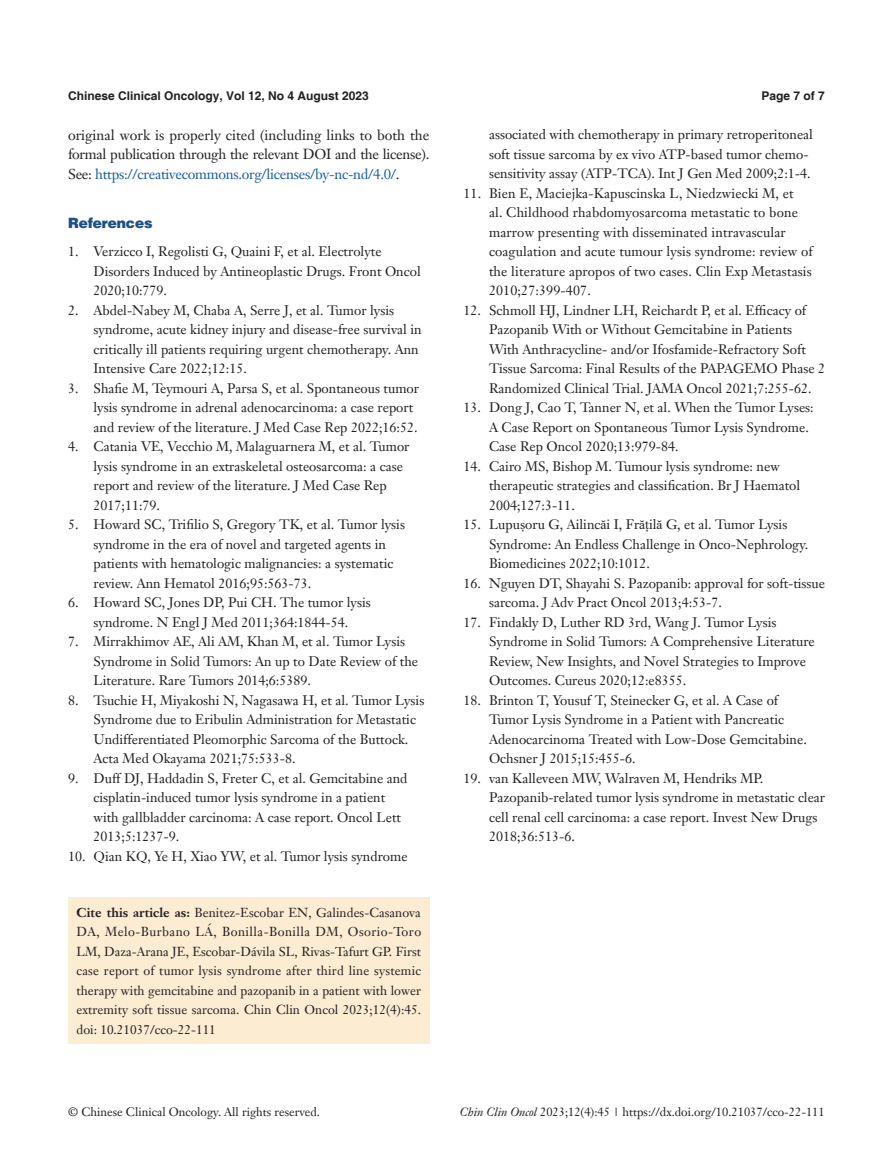
<style>
.page{position:relative;width:893px;height:1170px;background:#fff}
.page>*{position:absolute;margin:0;border:0;box-sizing:border-box;transform-origin:0 0}
.t1{font:14.25px/19.5px "Janson Text LT";letter-spacing:-.02em;color:#231f20;text-align:justify}
.t2{font:900 14.25px "Helvetica";color:#1c5085}
.t3{font:13.5px/19.5px "Janson Text LT";color:#231f20}
.t4{font:12.75px/19.5px "Janson Text LT";letter-spacing:.005em;color:#231f20;text-align:justify}
.t5{font:12px "Janson Text LT";color:#231f20}
.t6{font:700 12px "Helvetica";color:#231f20}
.s1{color:#175d9e}
.s2{font-weight:700}
.s3{font-family:"Times New Roman"}
.s4{font-style:italic}
</style>
<div class="page">
<div style="left:68px;top:897px;width:361px;height:147px;background:#fcedd2"></div>
<p class="t6" style="left:68px;top:88px;width:302px">Chinese Clinical Oncology, Vol 12, No 4 August 2023</p>
<p class="t6" style="left:762px;top:88px;width:65px">Page 7 of 7</p>
<p class="t1" style="left:68px;top:125px;width:363px">original work is properly cited (including links to both the formal publication through the relevant DOI and the license).<br>See: <span class="s1">https://creativecommons.org/licenses/by-nc-nd/4.0/</span>.</p>
<p class="t2" style="left:68px;top:213px;width:86px">References</p>
<p class="t3" style="left:94px;top:242px;width:329px;text-indent:-26px">1. Verzicco I, Regolisti G, Quaini F, et al. Electrolyte<br>Disorders Induced by Antineoplastic Drugs. Front Oncol<br>2020;10:779.</p>
<p class="t3" style="left:94px;top:300px;width:330px;text-indent:-26px">2. Abdel-Nabey M, Chaba A, Serre J, et al. Tumor lysis syndrome, acute kidney injury and disease-free survival in critically ill patients requiring urgent chemotherapy. Ann Intensive Care 2022;12:15.</p>
<p class="t3" style="left:94px;top:378px;width:327px;text-indent:-26px">3. Shafie M, Teymouri A, Parsa S, et al. Spontaneous tumor lysis syndrome in adrenal adenocarcinoma: a case report and review of the literature. J Med Case Rep 2022;16:52.</p>
<p class="t3" style="left:94px;top:437px;width:317px;text-indent:-26px">4. Catania VE, Vecchio M, Malaguarnera M, et al. Tumor lysis syndrome in an extraskeletal osteosarcoma: a case report and review of the literature. J Med Case Rep 2017;11:79.</p>
<p class="t3" style="left:94px;top:515px;width:313px;text-indent:-26px">5. Howard SC, Trifilio S, Gregory TK, et al. Tumor lysis syndrome in the era of novel and targeted agents in patients with hematologic malignancies: a systematic review. Ann Hematol 2016;95:563-73.</p>
<p class="t3" style="left:68px;top:592px;width:304px;text-align:center">6. Howard SC, Jones DP, Pui CH. The tumor lysis syndrome. N Engl J Med 2011;364:1844-54.</p>
<p class="t3" style="left:94px;top:631px;width:326px;text-indent:-26px">7. Mirrakhimov AE, Ali AM, Khan M, et al. Tumor Lysis<br>Syndrome in Solid Tumors: An up to Date Review of the<br>Literature. Rare Tumors 2014;6:5389.</p>
<p class="t3" style="left:94px;top:690px;width:332px;text-indent:-26px">8. Tsuchie H, Miyakoshi N, Nagasawa H, et al. Tumor Lysis Syndrome due to Eribulin Administration for Metastatic Undifferentiated Pleomorphic Sarcoma of the Buttock.<br>Acta Med Okayama 2021;75:533-8.</p>
<p class="t3" style="left:94px;top:768px;width:315px;text-indent:-26px">9. Duff DJ, Haddadin S, Freter C, et al. Gemcitabine and cisplatin-induced tumor lysis syndrome in a patient with gallbladder carcinoma: A case report. Oncol Lett 2013;5:1237-9.</p>
<p class="t3" style="left:68px;top:846px;width:341px">10. Qian KQ, Ye H, Xiao YW, et al. Tumor lysis syndrome</p>
<p class="t4" style="left:77px;top:902px;width:346px"><span class="s2">Cite this article as:</span> Benitez-Escobar EN, Galindes-Casanova DA, Melo-Burbano LÁ, Bonilla-Bonilla DM, Osorio-Toro LM, Daza-Arana JE, Escobar-Dávila SL, Rivas-Tafurt GP. First case report of tumor lysis syndrome after third line systemic therapy with gemcitabine and pazopanib in a patient with lower extremity soft tissue sarcoma. Chin Clin Oncol 2023;12(4):45. doi: 10.21037/cco-22-111</p>
<p class="t3" style="left:489px;top:124px;width:325px">associated with chemotherapy in primary retroperitoneal soft tissue sarcoma by ex vivo ATP-based tumor chemo&shy;sensitivity assay (ATP-TCA). Int J Gen Med 2009;2:1-4.</p>
<p class="t3" style="left:489px;top:183px;width:325px;text-indent:-26px">11. Bien E, Maciejka-Kapuscinska L, Niedzwiecki M, et<br>al. Childhood rhabdomyosarcoma metastatic to bone marrow presenting with disseminated intravascular coagulation and acute tumour lysis syndrome: review of the literature apropos of two cases. Clin Exp Metastasis 2010;27:399-407.</p>
<p class="t3" style="left:489px;top:300px;width:338px;text-indent:-26px">12. Schmoll HJ, Lindner LH, Reichardt P, et al. Efficacy of Pazopanib With or Without Gemcitabine in Patients With Anthracycline- and/or Ifosfamide-Refractory Soft Tissue Sarcoma: Final Results of the PAPAGEMO Phase 2<br>Randomized Clinical Trial. JAMA Oncol 2021;7:255-62.</p>
<p class="t3" style="left:489px;top:397px;width:326px;text-indent:-26px">13. Dong J, Cao T, Tanner N, et al. When the Tumor Lyses:<br>A Case Report on Spontaneous Tumor Lysis Syndrome.<br>Case Rep Oncol 2020;13:979-84.</p>
<p class="t3" style="left:489px;top:456px;width:313px;text-indent:-26px">14. Cairo MS, Bishop M. Tumour lysis syndrome: new therapeutic strategies and classification. Br J Haematol<br>2004;127:3-11.</p>
<p class="t3" style="left:489px;top:514px;width:321px;text-indent:-26px">15. Lupu<span class="s3">ș</span>oru G, Ailinc<span class="s3">ă</span>i I, Fr<span class="s3">ăț</span>il<span class="s3">ă</span> G, et al. Tumor Lysis<br>Syndrome: An Endless Challenge in Onco-Nephrology.<br>Biomedicines 2022;10:1012.</p>
<p class="t3" style="left:489px;top:573px;width:338px;text-indent:-26px">16. Nguyen DT, Shayahi S. Pazopanib: approval for soft-tissue sarcoma. J Adv Pract Oncol 2013;4:53-7.</p>
<p class="t3" style="left:489px;top:612px;width:327px;text-indent:-26px">17. Findakly D, Luther RD 3rd, Wang J. Tumor Lysis Syndrome in Solid Tumors: A Comprehensive Literature Review, New Insights, and Novel Strategies to Improve Outcomes. Cureus 2020;12:e8355.</p>
<p class="t3" style="left:489px;top:690px;width:319px;text-indent:-26px">18. Brinton T, Yousuf T, Steinecker G, et al. A Case of Tumor Lysis Syndrome in a Patient with Pancreatic Adenocarcinoma Treated with Low-Dose Gemcitabine.<br>Ochsner J 2015;15:455-6.</p>
<p class="t3" style="left:489px;top:768px;width:338px;text-indent:-26px">19. van Kalleveen MW, Walraven M, Hendriks MP.<br>Pazopanib-related tumor lysis syndrome in metastatic clear cell renal cell carcinoma: a case report. Invest New Drugs 2018;36:513-6.</p>
<p class="t5" style="left:68px;top:1104px;width:253px">© Chinese Clinical Oncology. All rights reserved.</p>
<p class="t5" style="left:460px;top:1104px;width:366px"><span class="s4">Chin Clin Oncol</span> 2023;12(4):45 | https://dx.doi.org/10.21037/cco-22-111</p>
</div>
